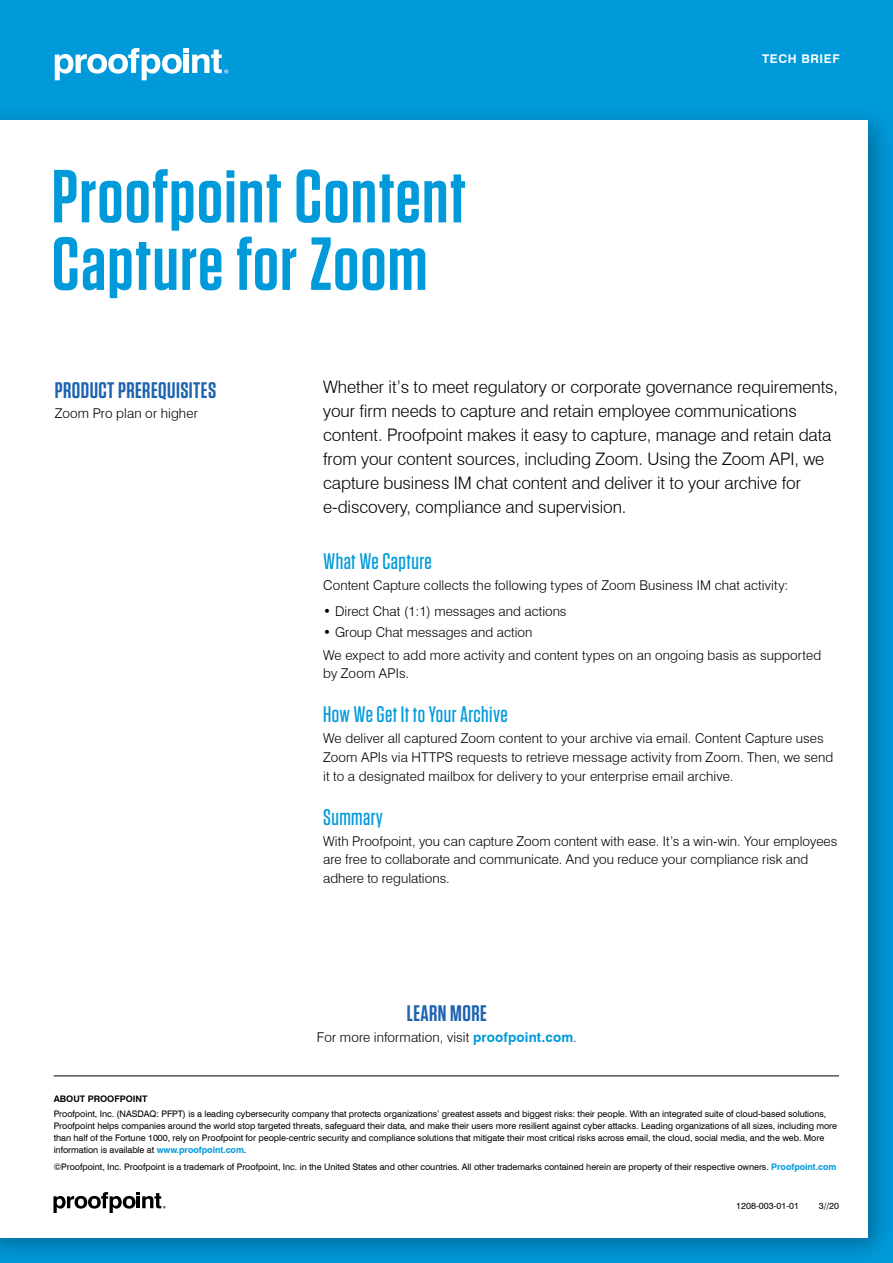
<style>
.page{position:relative;width:893px;height:1263px;background:#009ada}
.page>*{position:absolute;margin:0;border:0;box-sizing:border-box;transform-origin:0 0}
.t1{font:600 75px/67.5px "Tungsten";letter-spacing:.02em;color:#009ada}
.t2{font:500 22.5px "Tungsten";letter-spacing:.02em;color:#009ada}
.t3{font:600 22.5px "Tungsten";letter-spacing:.02em;color:#1e63af}
.t4{font:300 17.25px/24px "Swiss 721 BT";letter-spacing:-.005em;color:#000}
.t5{font:300 13.5px/18.8px "Swiss 721 BT";letter-spacing:.005em;color:#000}
.t6{font:700 12px "Swiss 721 BT";letter-spacing:.05em;color:#fff}
.t7{font:9px/12px "Swiss 721 BT";letter-spacing:-.005em;color:#000}
.t8{font:700 9px "Swiss 721 BT";color:#000}
.s1{font-weight:700;color:#009ada}
</style>
<div class="page">
<div style="left:0;top:104px;width:893px;height:1159px;background:#000;opacity:.3"></div>
<div style="left:0;top:120px;width:868px;height:1117px;background:#fff"></div>
<svg style="left:55px;top:48px;width:173px;height:32px"></svg>
<hr style="left:54px;top:1076px;width:785px;height:1px;background:#000">
<svg style="left:53px;top:1192px;width:113px;height:21px"></svg>
<h1 class="t1" style="left:52px;top:164px;width:416px">Proofpoint Content<br>Capture for Zoom</h1>
<h3 class="t6" style="left:762px;top:52px;width:79px">TECH BRIEF</h3>
<h2 class="t3" style="left:55px;top:378px;width:163px">PRODUCT PREREQUISITES</h2>
<h3 class="t5" style="left:55px;top:404px;width:145px">Zoom Pro plan or higher</h3>
<p class="t4" style="left:323px;top:374px;width:516px">Whether it’s to meet regulatory or corporate governance requirements, your firm needs to capture and retain employee communications content. Proofpoint makes it easy to capture, manage and retain data from your content sources, including Zoom. Using the Zoom API, we capture business IM chat content and deliver it to your archive for e-discovery, compliance and supervision.</p>
<h2 class="t2" style="left:323px;top:550px;width:110px">What We Capture</h2>
<h3 class="t5" style="left:323px;top:576px;width:467px">Content Capture collects the following types of Zoom Business IM chat activity:</h3>
<h3 class="t5" style="left:323px;top:601px;width:245px">• Direct Chat (1:1) messages and actions</h3>
<h3 class="t5" style="left:323px;top:620px;width:499px;line-height:23px">• Group Chat messages and action<br>We expect to add more activity and content types on an ongoing basis as supported</h3>
<h3 class="t5" style="left:323px;top:664px;width:88px">by Zoom APIs.</h3>
<h2 class="t2" style="left:323px;top:703px;width:186px">How We Get It to Your Archive</h2>
<p class="t5" style="left:323px;top:729px;width:512px">We deliver all captured Zoom content to your archive via email. Content Capture uses<br>Zoom APIs via HTTPS requests to retrieve message activity from Zoom. Then, we send it to a designated mailbox for delivery to your enterprise email archive.</p>
<h2 class="t2" style="left:323px;top:805px;width:61px">Summary</h2>
<h3 class="t5" style="left:323px;top:831px;width:516px">With Proofpoint, you can capture Zoom content with ease. It’s a win-win. Your employees are free to collaborate and communicate. And you reduce your compliance risk and adhere to regulations.</h3>
<h2 class="t3" style="left:407px;top:1001px;width:82px">LEARN MORE</h2>
<h3 class="t5" style="left:317px;top:1028px;width:261px">For more information, visit <span class="s1">proofpoint.com</span>.</h3>
<p class="t8" style="left:54px;top:1093px;width:95px">ABOUT PROOFPOINT</p>
<p class="t7" style="left:54px;top:1107px;width:785px">Proofpoint, Inc. (NASDAQ: PFPT) is a leading cybersecurity company that protects organizations’ greatest assets and biggest risks: their people. With an integrated suite of cloud-based solutions, Proofpoint helps companies around the world stop targeted threats, safeguard their data, and make their users more resilient against cyber attacks. Leading organizations of all sizes, including more than half of the Fortune 1000, rely on Proofpoint for people-centric security and compliance solutions that mitigate their most critical risks across email, the cloud, social media, and the web. More information is available at <span class="s1">www.proofpoint.com</span>.</p>
<p class="t7" style="left:54px;top:1161px;width:784px">©Proofpoint, Inc. Proofpoint is a trademark of Proofpoint, Inc. in the United States and other countries. All other trademarks contained herein are property of their respective owners. <span class="s1">Proofpoint.com</span></p>
<p class="t7" style="left:736px;top:1199px;width:64px">1208-003-01-01</p>
<p class="t7" style="left:819px;top:1199px;width:22px">3//20</p>
</div>
